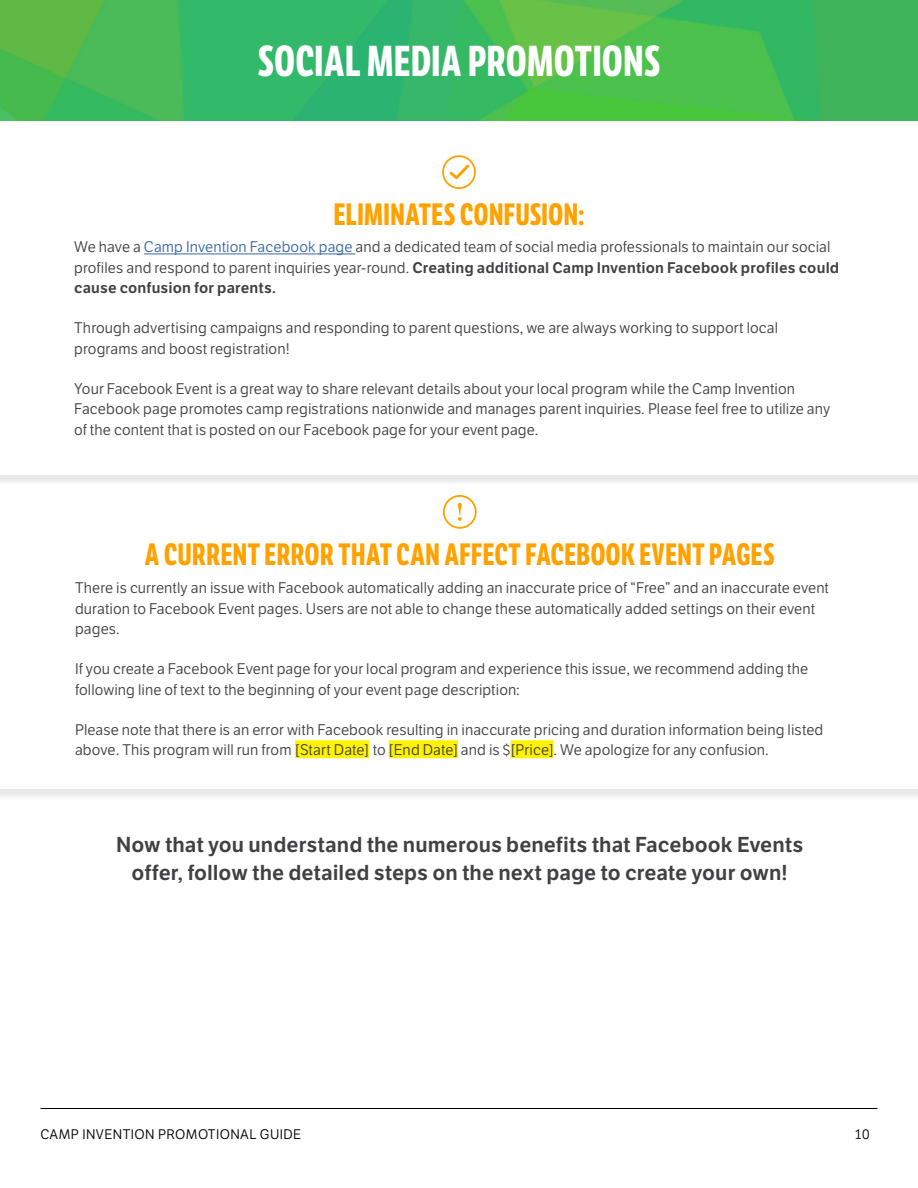
<style>
.page{position:relative;width:918px;height:1188px;background:#fff}
.page>*{position:absolute;margin:0;border:0;box-sizing:border-box;transform-origin:0 0}
.t1{font:700 42px "LFT Etica Compressed";letter-spacing:.015em;color:#fff}
.t2{font:700 30px "LFT Etica Compressed";letter-spacing:.015em;color:#ffa200}
.t3{font:21px/28.5px "LFT Etica SB";color:#414042;text-align:center}
.t4{font:15px/20.2px "LFT Etica";letter-spacing:.005em;color:#414042}
.t5{font:15px/20.2px "LFT Etica SB";letter-spacing:.01em;color:#414042}
.t6{font:13.5px "LFT Etica";letter-spacing:.03em;color:#000}
.s1{color:#3a68a5}
.s2{font-family:"LFT Etica"}
</style>
<div class="page">
<hr style="left:40px;top:1108px;width:838px;height:1px;background:#000">
<div style="left:0;top:462px;width:918px;height:338px;background:#000;opacity:.1"></div>
<div style="left:0;top:461px;width:918px;height:328px;background:#fff"></div>
<svg style="left:443px;top:495px;width:34px;height:34px"></svg>
<div style="left:295px;top:740px;width:74px;height:18px;background:#fff200"></div>
<div style="left:389px;top:740px;width:69px;height:18px;background:#fff200"></div>
<div style="left:511px;top:740px;width:43px;height:18px;background:#fff200"></div>
<div style="left:0;top:122px;width:918px;height:364px;background:#000;opacity:.1"></div>
<div style="left:0;top:122px;width:918px;height:353px;background:#fff"></div>
<hr style="left:144px;top:254px;width:212px;height:1px;background:#3a68a5">
<svg style="left:442px;top:155px;width:34px;height:34px"></svg>
<svg style="left:0;top:0;width:918px;height:121px;background:#41ba5a"></svg>
<h1 class="t1" style="left:258px;top:36px;width:404px">SOCIAL MEDIA PROMOTIONS</h1>
<h2 class="t2" style="left:334px;top:197px;width:252px">ELIMINATES CONFUSION:</h2>
<p class="t4" style="left:74px;top:237px;width:758px">We have a <span class="s1">Camp Invention Facebook page</span> and a dedicated team of social media professionals to maintain our social</p>
<p class="t5" style="left:74px;top:257px;width:767px"><span class="s2">profiles and respond to parent inquiries year-round.</span> Creating additional Camp Invention Facebook profiles could cause confusion for parents.</p>
<p class="t4" style="left:74px;top:318px;width:705px">Through advertising campaigns and responding to parent questions, we are always working to support local programs and boost registration!</p>
<p class="t4" style="left:74px;top:379px;width:757px">Your Facebook Event is a great way to share relevant details about your local program while the Camp Invention<br>Facebook page promotes camp registrations nationwide and manages parent inquiries. Please feel free to utilize any of the content that is posted on our Facebook page for your event page.</p>
<h2 class="t2" style="left:145px;top:536px;width:631px">A CURRENT ERROR THAT CAN AFFECT FACEBOOK EVENT PAGES</h2>
<p class="t4" style="left:75px;top:578px;width:756px">There is currently an issue with Facebook automatically adding an inaccurate price of “Free” and an inaccurate event duration to Facebook Event pages. Users are not able to change these automatically added settings on their event pages.</p>
<p class="t4" style="left:75px;top:659px;width:735px">If you create a Facebook Event page for your local program and experience this issue, we recommend adding the following line of text to the beginning of your event page description:</p>
<p class="t4" style="left:75px;top:720px;width:750px">Please note that there is an error with Facebook resulting in inaccurate pricing and duration information being listed above. This program will run from [Start Date] to [End Date] and is $[Price]. We apologize for any confusion.</p>
<h3 class="t3" style="left:116px;top:831px;width:689px">Now that you understand the numerous benefits that Facebook Events offer, follow the detailed steps on the next page to create your own!</h3>
<p class="t6" style="left:40px;top:1126px;width:262px">CAMP INVENTION PROMOTIONAL GUIDE</p>
<p class="t6" style="left:855px;top:1126px;width:16px">10</p>
</div>
